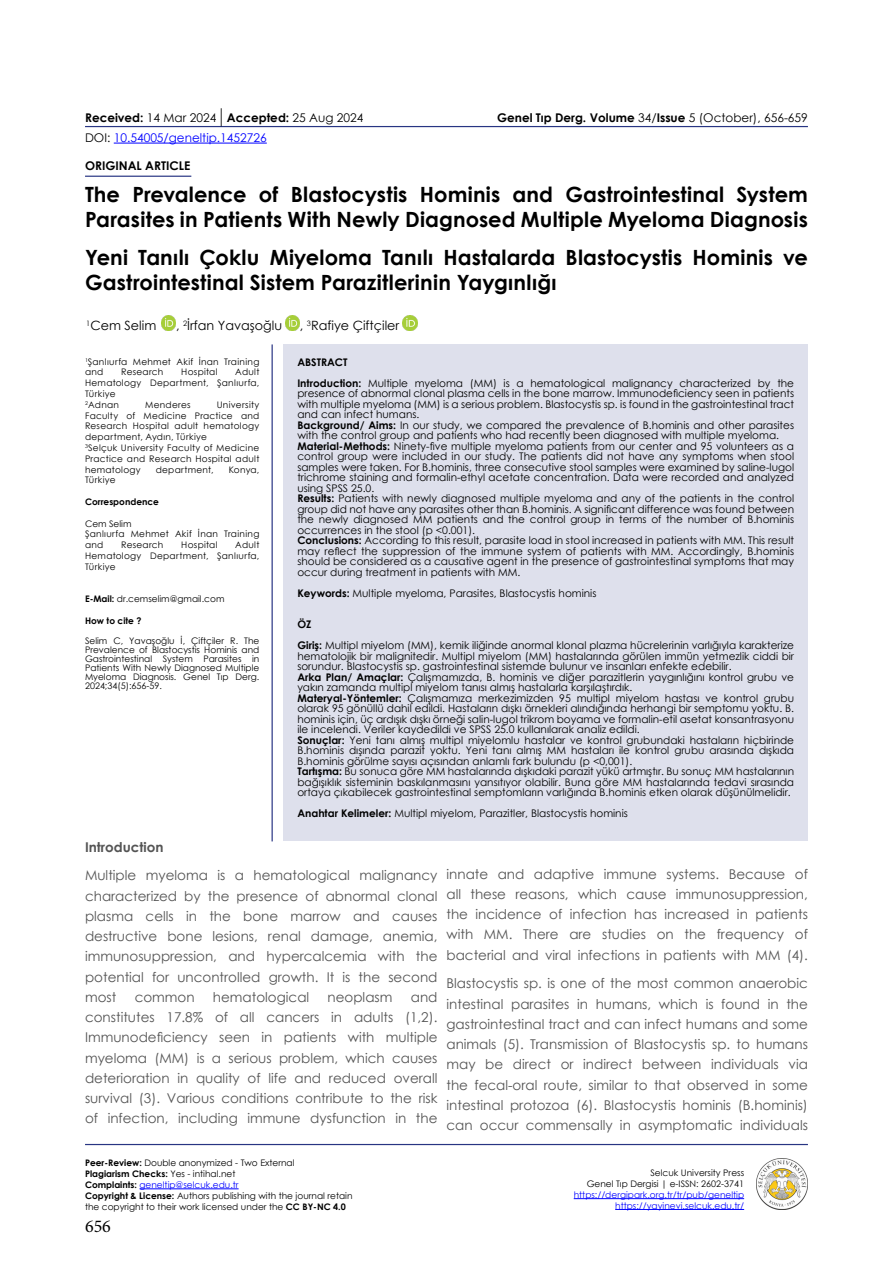
<style>
.page{position:relative;width:893px;height:1263px;background:#fff}
.page>*{position:absolute;margin:0;border:0;box-sizing:border-box;transform-origin:0 0}
.t1{font:700 21px/25.2px "Century Gothic";letter-spacing:.01em;color:#000}
.t2{font:18px "Minion Pro";color:#000}
.t3{font:13.5px/20.2px "Century Gothic";color:#545454;text-align:justify}
.t4{font:700 13.5px "Century Gothic";color:#545454}
.t5{font:12.75px "Century Gothic";color:#000}
.t6{font:12px/20.1px "Century Gothic";color:#00f}
.t7{font:700 12px "Century Gothic";color:#000}
.t8{font:10.5px/10.5px "Century Gothic";color:#000}
.t9{font:9px/10.8px "Century Gothic";letter-spacing:.02em;color:#000}
.t10{font:9px/10.8px "Century Gothic";color:#000;text-align:right}
.t11{font:9px/10.8px "Century Gothic";color:#00f;text-align:right}
.t12{font:700 9px "Century Gothic";color:#000}
.t13{font:9px "Century Gothic";letter-spacing:.04em;color:#000}
.s1{font-weight:700;color:#000}
.s2{color:#000}
.s3{font-family:"Times New Roman";font-size:19.5px;color:#000}
.s4{font-weight:400}
.s5{font-weight:700}
.s6{color:#00f}
</style>
<div class="page">
<hr style="left:574px;top:1198px;width:170px;height:1px;background:#00f">
<hr style="left:615px;top:1209px;width:129px;height:1px;background:#00f">
<img style="left:757px;top:1159px;width:51px;height:51px">
<hr style="left:140px;top:1188px;width:99px;height:1px;background:#00f">
<img style="left:162px;top:316px;width:14px;height:14px">
<img style="left:286px;top:316px;width:14px;height:14px">
<img style="left:403px;top:316px;width:14px;height:14px">
<hr style="left:85px;top:126px;width:723px;height:1px;background:#283583">
<hr style="left:114px;top:143px;width:153px;height:1px;background:#00f">
<hr style="left:85px;top:176px;width:106px;height:1px;background:#283583">
<hr style="left:272px;top:344px;width:1px;height:497px;background:#283583">
<hr style="left:85px;top:1144px;width:723px;height:1px;background:#283583">
<div style="left:284px;top:344px;width:524px;height:497px;background:#dee0ec"></div>
<p class="t6" style="left:85px;top:107px;width:280px"><span class="s1">Received:</span> <span class="s2">14 Mar 2024</span> <span class="s3">|</span> <span class="s1">Accepted:</span> <span class="s2">25 Aug 2024<br>DOI:</span> 10.54005/geneltip.1452726</p>
<p class="t7" style="left:85px;top:157px;width:107px">ORIGINAL ARTICLE</p>
<p class="t7" style="left:497px;top:108px;width:312px">Genel Tıp Derg. Volume <span class="s4">34/</span>Issue <span class="s4">5 (October), 656-659</span></p>
<h1 class="t1" style="left:85px;top:181px;width:724px">The Prevalence of Blastocystis Hominis and Gastrointestinal System<br>Parasites in Patients With Newly Diagnosed Multiple Myeloma Diagnosis</h1>
<h1 class="t1" style="left:85px;top:244px;width:724px">Yeni Tanılı Çoklu Miyeloma Tanılı Hastalarda Blastocystis Hominis ve<br>Gastrointestinal Sistem Parazitlerinin Yaygınlığı</h1>
<p class="t5" style="left:86px;top:317px;width:71px"><sup>1</sup>Cem Selim</p>
<p class="t5" style="left:176px;top:317px;width:108px">, <sup>2</sup>İrfan Yavaşoğlu</p>
<p class="t5" style="left:300px;top:317px;width:101px">, <sup>3</sup>Rafiye Çiftçiler</p>
<p class="t9" style="left:85px;top:356px;width:176px"><sup>1</sup>Şanlıurfa Mehmet Akif İnan Training and</p>
<p class="t8" style="left:297px;top:351px;width:498px;line-height:21px"><span class="s5">ABSTRACT<br>Introduction:</span> Multiple myeloma (MM) is a hematological malignancy characterized by the</p>
<p class="t8" style="left:297px;top:388px;width:498px">presence of abnormal clonal plasma cells in the bone marrow. Immunodeficiency seen in patients with multiple myeloma (MM) is a serious problem. Blastocystis sp. is found in the gastrointestinal tract and can infect humans.<br><span class="s5">Background/ Aims:</span> In our study, we compared the prevalence of B.hominis and other parasites with the control group and patients who had recently been diagnosed with multiple myeloma.<br><span class="s5">Material-Methods:</span> Ninety-five multiple myeloma patients from our center and 95 volunteers as a control group were included in our study. The patients did not have any symptoms when stool samples were taken. For B.hominis, three consecutive stool samples were examined by saline-lugol trichrome staining and formalin-ethyl acetate concentration. Data were recorded and analyzed using SPSS 25.0.<br><span class="s5">Results:</span> Patients with newly diagnosed multiple myeloma and any of the patients in the control group did not have any parasites other than B.hominis. A significant difference was found between the newly diagnosed MM patients and the control group in terms of the number of B.hominis occurrences in the stool (p &lt;0.001).<br><span class="s5">Conclusions:</span> According to this result, parasite load in stool increased in patients with MM. This result may reflect the suppression of the immune system of patients with MM. Accordingly, B.hominis should be considered as a causative agent in the presence of gastrointestinal symptoms that may occur during treatment in patients with MM.</p>
<p class="t8" style="left:297px;top:588px;width:301px"><span class="s5">Keywords:</span> Multiple myeloma, Parasites, Blastocystis hominis</p>
<p class="t8" style="left:297px;top:614px;width:498px;line-height:21px"><span class="s5">ÖZ<br>Giriş:</span> Multipl miyelom (MM), kemik iliğinde anormal klonal plazma hücrelerinin varlığıyla karakterize</p>
<p class="t8" style="left:297px;top:651px;width:498px">hematolojik bir malignitedir. Multipl miyelom (MM) hastalarında görülen immün yetmezlik ciddi bir sorundur. Blastocystis sp. gastrointestinal sistemde bulunur ve insanları enfekte edebilir.<br><span class="s5">Arka Plan/ Amaçlar:</span> Çalışmamızda, B. hominis ve diğer parazitlerin yaygınlığını kontrol grubu ve yakın zamanda multipl miyelom tanısı almış hastalarla karşılaştırdık.<br><span class="s5">Materyal-Yöntemler:</span> Çalışmamıza merkezimizden 95 multipl miyelom hastası ve kontrol grubu olarak 95 gönüllü dahil edildi. Hastaların dışkı örnekleri alındığında herhangi bir semptomu yoktu. B. hominis için, üç ardışık dışkı örneği salin-lugol trikrom boyama ve formalin-etil asetat konsantrasyonu ile incelendi. Veriler kaydedildi ve SPSS 25.0 kullanılarak analiz edildi.<br><span class="s5">Sonuçlar:</span> Yeni tanı almış multipl miyelomlu hastalar ve kontrol grubundaki hastaların hiçbirinde B.hominis dışında parazit yoktu. Yeni tanı almış MM hastaları ile kontrol grubu arasında dışkıda B.hominis görülme sayısı açısından anlamlı fark bulundu (p &lt;0,001).<br><span class="s5">Tartışma:</span> Bu sonuca göre MM hastalarında dışkıdaki parazit yükü artmıştır. Bu sonuç MM hastalarının bağışıklık sisteminin baskılanmasını yansıtıyor olabilir. Buna göre MM hastalarında tedavi sırasında ortaya çıkabilecek gastrointestinal semptomların varlığında B.hominis etken olarak düşünülmelidir.</p>
<p class="t8" style="left:297px;top:808px;width:332px"><span class="s5">Anahtar Kelimeler:</span> Multipl miyelom, Parazitler, Blastocystis hominis</p>
<p class="t9" style="left:121px;top:367px;width:44px">Research</p>
<p class="t9" style="left:181px;top:367px;width:38px">Hospital</p>
<p class="t9" style="left:85px;top:367px;width:176px;text-indent:150px">Adult<br>Hematology Department, Şanlıurfa,<br>Türkiye<br><sup>2</sup>Adnan</p>
<p class="t9" style="left:85px;top:399px;width:176px;text-indent:132px">University<br>Faculty of Medicine Practice and<br>Research Hospital adult hematology department, Aydın, Türkiye<br><sup>3</sup>Selçuk University Faculty of Medicine<br>Practice and Research Hospital adult hematology</p>
<p class="t9" style="left:145px;top:399px;width:47px">Menderes</p>
<p class="t9" style="left:156px;top:464px;width:59px">department,</p>
<p class="t9" style="left:229px;top:464px;width:32px">Konya,</p>
<p class="t13" style="left:85px;top:474px;width:32px">Türkiye</p>
<p class="t12" style="left:85px;top:495px;width:75px">Correspondence</p>
<p class="t9" style="left:85px;top:518px;width:176px">Cem Selim<br>Şanlıurfa Mehmet Akif İnan Training and</p>
<p class="t9" style="left:121px;top:539px;width:44px">Research</p>
<p class="t9" style="left:181px;top:539px;width:38px">Hospital</p>
<p class="t9" style="left:85px;top:539px;width:176px;text-align:justify;text-indent:150px">Adult Hematology Department, Şanlıurfa, Türkiye</p>
<p class="t10" style="left:85px;top:593px;width:141px"><span class="s5">E-Mail:</span> dr.cemselim@gmail.com</p>
<p class="t12" style="left:85px;top:614px;width:58px">How to cite ?</p>
<p class="t9" style="left:85px;top:636px;width:176px;line-height:9px;text-align:justify">Selim C, Yavaşoğlu İ, Çiftçiler R. The Prevalence of Blastocystis Hominis and Gastrointestinal System Parasites in Patients With Newly Diagnosed Multiple Myeloma Diagnosis. Genel Tıp Derg.<br>2024;34(5):656-59.</p>
<p class="t4" style="left:85px;top:836px;width:80px">Introduction</p>
<p class="t3" style="left:85px;top:865px;width:354px">Multiple myeloma is a hematological malignancy characterized by the presence of abnormal clonal plasma cells in the bone marrow and causes destructive bone lesions, renal damage, anemia, immunosuppression, and hypercalcemia with the potential for uncontrolled growth. It is the second most</p>
<p class="t3" style="left:135px;top:987px;width:61px">common</p>
<p class="t3" style="left:213px;top:987px;width:98px">hematological</p>
<p class="t3" style="left:328px;top:987px;width:66px">neoplasm</p>
<p class="t3" style="left:85px;top:987px;width:354px;text-indent:326px">and constitutes 17.8% of all cancers in adults (1,2).<br>Immunodeficiency seen in patients with multiple myeloma (MM) is a serious problem, which causes deterioration in quality of life and reduced overall survival (3). Various conditions contribute to the risk of infection, including immune dysfunction in the</p>
<p class="t3" style="left:446px;top:863px;width:363px">innate and adaptive immune systems. Because of all these reasons, which cause immunosuppression, the incidence of infection has increased in patients with MM. There are studies on the frequency of bacterial and viral infections in patients with MM (4).</p>
<p class="t3" style="left:446px;top:973px;width:363px">Blastocystis sp. is one of the most common anaerobic intestinal parasites in humans, which is found in the gastrointestinal tract and can infect humans and some animals (5). Transmission of Blastocystis sp. to humans may be direct or indirect between individuals via the fecal-oral route, similar to that observed in some intestinal protozoa (6). Blastocystis hominis (B.hominis) can occur commensally in asymptomatic individuals</p>
<p class="t10" style="left:85px;top:1157px;width:269px;text-align:left"><span class="s5">Peer-Review:</span> Double anonymized - Two External<br><span class="s5">Plagiarism Checks:</span> Yes - intihal.net<br><span class="s5">Complaints:</span> <span class="s6">geneltip@selcuk.edu.tr<br></span><span class="s5">Copyright &amp; License:</span> Authors publishing with the journal retain the copyright to their work licensed under the <span class="s5">CC BY-NC 4.0</span></p>
<h2 class="t2" style="left:85px;top:1215px;width:27px">656</h2>
<p class="t10" style="left:587px;top:1167px;width:159px">Selcuk University Press<br>Genel Tıp Dergisi | e-ISSN: 2602-3741</p>
<p class="t11" style="left:574px;top:1189px;width:172px">https://dergipark.org.tr/tr/pub/geneltip https://yayinevi.selcuk.edu.tr/</p>
</div>
